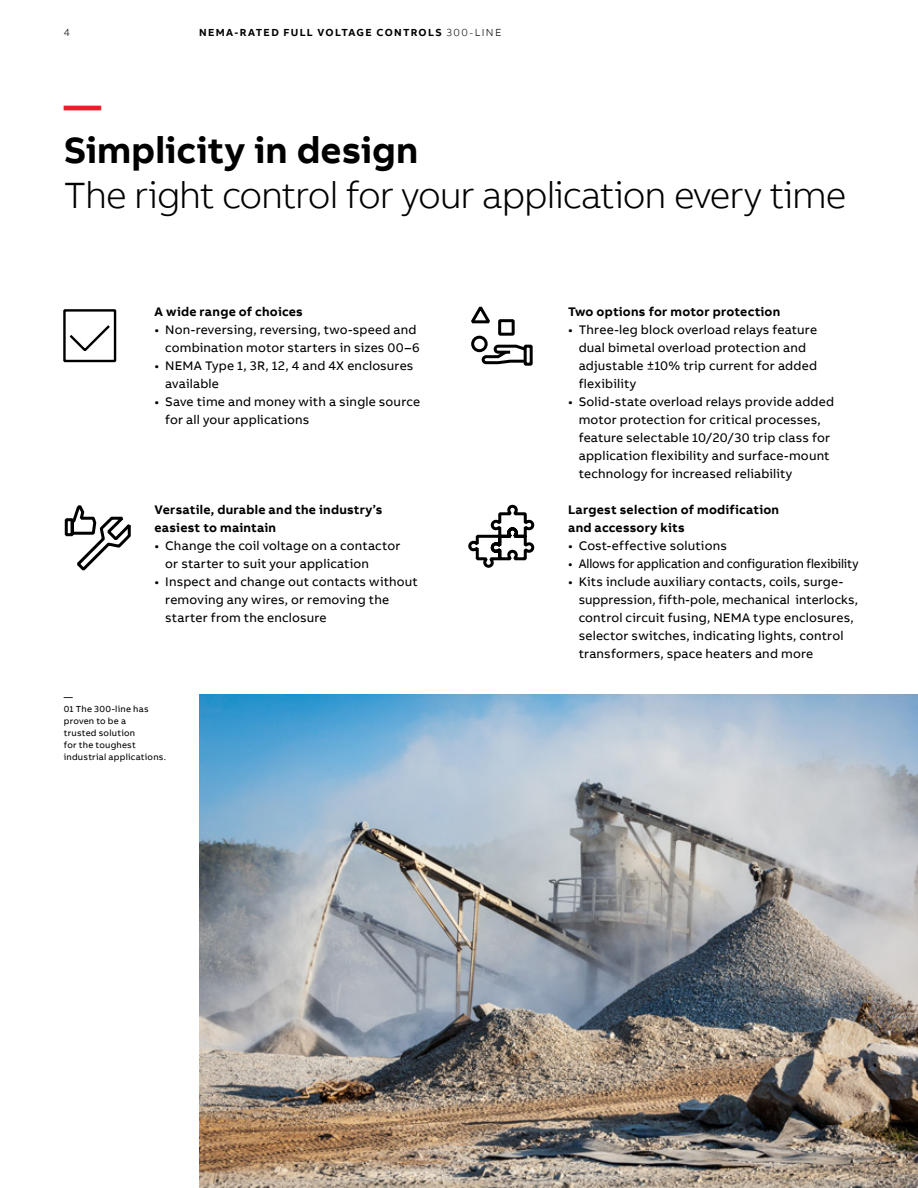
<style>
.page{position:relative;width:918px;height:1188px;background:#fff}
.page>*{position:absolute;margin:0;border:0;box-sizing:border-box;transform-origin:0 0}
.t1{font:300 37.5px "AB Bvoice";letter-spacing:-.03em;color:#000}
.t2{font:700 37.5px "AB Bvoice";letter-spacing:.005em;color:#000}
.t3{font:700 37.5px "AB Bvoice";color:#ed1c29}
.t4{font:12.75px/18px "AB Bvoice";letter-spacing:.015em;color:#000}
.t5{font:700 12.75px/18px "AB Bvoice";letter-spacing:.02em;color:#000}
.t6{font:12.75px "AB Bvoice";letter-spacing:-.005em;color:#000;scale:.95 1}
.t7{font:700 10.5px "AB Bvoice";letter-spacing:.12em;color:#000}
.t8{font:300 10.5px "AB Bvoice";color:#000}
.t9{font:9px/12px "AB Bvoice";letter-spacing:.025em;color:#000}
.s1{font-weight:300}
</style>
<div class="page">
<svg style="left:63px;top:309px;width:54px;height:54px"></svg>
<svg style="left:64px;top:505px;width:67px;height:66px"></svg>
<svg style="left:468px;top:505px;width:66px;height:63px"></svg>
<div style="left:524px;top:345px;width:9px;height:21px;border:3px solid #000"></div>
<svg style="left:471px;top:307px;width:58px;height:59px"></svg>
<img style="left:199px;top:695px;width:719px;height:493px">
<p class="t8" style="left:64px;top:26px;width:8px">4</p>
<p class="t7" style="left:199px;top:25px;width:304px">NEMA-RATED FULL VOLTAGE CONTROLS <span class="s1">300-LINE</span></p>
<h1 class="t3" style="left:64px;top:81px;width:39px">—</h1>
<h1 class="t2" style="left:64px;top:126px;width:356px">Simplicity in design</h1>
<h1 class="t1" style="left:64px;top:173px;width:784px">The right control for your application every time</h1>
<p class="t5" style="left:155px;top:302px;width:150px">A wide range of choices</p>
<p class="t4" style="left:155px;top:321px;width:267px;text-align:right">• Non-reversing, reversing, two-speed and combination motor starters in sizes 00–6</p>
<p class="t4" style="left:165px;top:357px;width:250px;text-indent:-11px">• NEMA Type 1, 3R, 12, 4 and 4X enclosures available</p>
<p class="t4" style="left:165px;top:393px;width:256px;text-indent:-11px">• Save time and money with a single source for all your applications</p>
<p class="t5" style="left:155px;top:500px;width:230px">Versatile, durable and the industry’s easiest to maintain</p>
<p class="t4" style="left:165px;top:537px;width:237px;text-indent:-11px">• Change the coil voltage on a contactor or starter to suit your application</p>
<p class="t4" style="left:165px;top:573px;width:254px;text-indent:-11px">• Inspect and change out contacts without removing any wires, or removing the starter from the enclosure</p>
<p class="t9" style="left:64px;top:691px;width:104px">—<br>01 The 300-line has proven to be a<br>trusted solution<br>for the toughest industrial applications.</p>
<p class="t5" style="left:568px;top:302px;width:214px">Two options for motor protection</p>
<p class="t4" style="left:579px;top:321px;width:240px;text-indent:-11px">• Three-leg block overload relays feature dual bimetal overload protection and adjustable ±10% trip current for added flexibility</p>
<p class="t4" style="left:579px;top:393px;width:257px;text-indent:-11px">• Solid-state overload relays provide added motor protection for critical processes, feature selectable 10/20/30 trip class for application flexibility and surface-mount technology for increased reliability</p>
<p class="t5" style="left:568px;top:501px;width:213px">Largest selection of modification and accessory kits</p>
<p class="t4" style="left:568px;top:537px;width:160px">• Cost-effective solutions</p>
<p class="t6" style="left:568px;top:556px;width:307px">• Allows for application and configuration flexibility</p>
<p class="t4" style="left:579px;top:573px;width:281px;text-indent:-11px">• Kits include auxiliary contacts, coils, surge&shy;suppression, fifth-pole, mechanical interlocks, control circuit fusing, NEMA type enclosures, selector switches, indicating lights, control transformers, space heaters and more</p>
</div>
